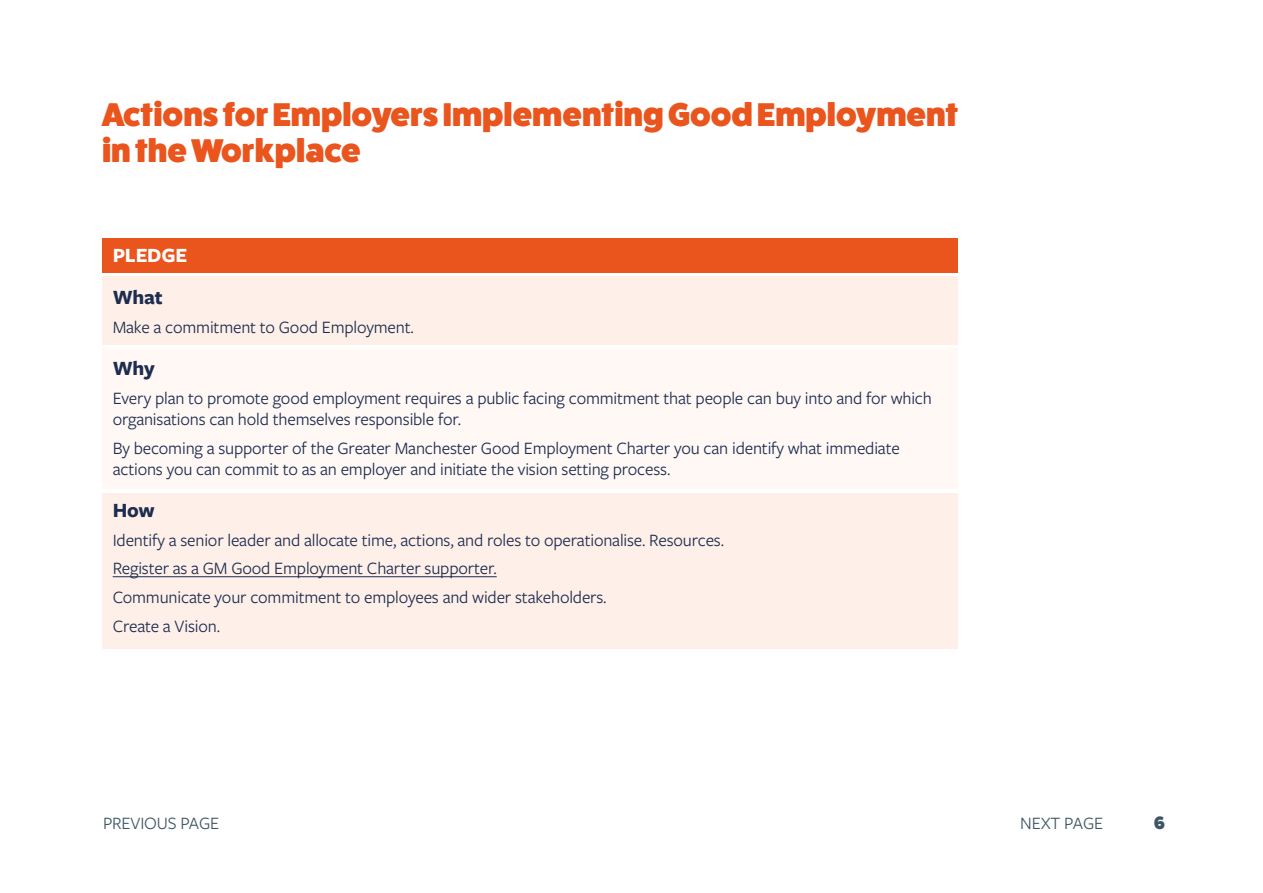
<style>
.page{position:relative;width:1263px;height:893px;background:#fff}
.page>*{position:absolute;margin:0;border:0;box-sizing:border-box;transform-origin:0 0}
.Heads{font:800 33px/36px "Fat Frank";color:#ea541d}
.Body{font:700 21px "Freight Sans Pro";letter-spacing:-.01em;color:#1d2d50}
.Body-2{font:700 21px "Freight Sans Pro";letter-spacing:-.01em;color:#fff}
.Body-3{font:18px/21px "Freight Sans Pro";letter-spacing:-.01em;color:#1d2d50}
.t1{font:18px "Freight Sans Pro";letter-spacing:-.01em;color:#3f5664}
.t2{font:800 18px "Fat Frank";color:#3f5664}
</style>
<div class="page">
<div style="left:102px;top:238px;width:856px;height:34px;background:#ea541d"></div>
<div style="left:102px;top:276px;width:856px;height:68px;background:#fef0e8"></div>
<div style="left:102px;top:349px;width:856px;height:140px;background:#fff8f4"></div>
<div style="left:102px;top:493px;width:856px;height:155px;background:#fef0e8"></div>
<hr style="left:113px;top:576px;width:384px;height:1px;background:#1d2d50">
<p class="Heads" style="left:102px;top:97px;width:858px">Actions for Employers Implementing Good Employment in the Workplace</p>
<p class="Body-2" style="left:113px;top:241px;width:76px">PLEDGE</p>
<p class="Body" style="left:113px;top:283px;width:51px">What</p>
<p class="Body-3" style="left:113px;top:316px;width:303px">Make a commitment to Good Employment.</p>
<p class="Body" style="left:113px;top:354px;width:44px">Why</p>
<p class="Body-3" style="left:113px;top:387px;width:821px">Every plan to promote good employment requires a public facing commitment that people can buy into and for which organisations can hold themselves responsible for.</p>
<p class="Body-3" style="left:113px;top:437px;width:789px">By becoming a supporter of the Greater Manchester Good Employment Charter you can identify what immediate actions you can commit to as an employer and initiate the vision setting process.</p>
<p class="Body" style="left:113px;top:496px;width:44px">How</p>
<p class="Body-3" style="left:113px;top:528px;width:613px">Identify a senior leader and allocate time, actions, and roles to operationalise. Resources.</p>
<p class="Body-3" style="left:113px;top:557px;width:386px">Register as a GM Good Employment Charter supporter.</p>
<p class="Body-3" style="left:113px;top:586px;width:495px">Communicate your commitment to employees and wider stakeholders.</p>
<p class="Body-3" style="left:113px;top:615px;width:109px">Create a Vision.</p>
<p class="t1" style="left:103px;top:811px;width:118px">PREVIOUS PAGE</p>
<p class="t1" style="left:1020px;top:811px;width:84px">NEXT PAGE</p>
<p class="t2" style="left:1154px;top:813px;width:12px">6</p>
</div>
